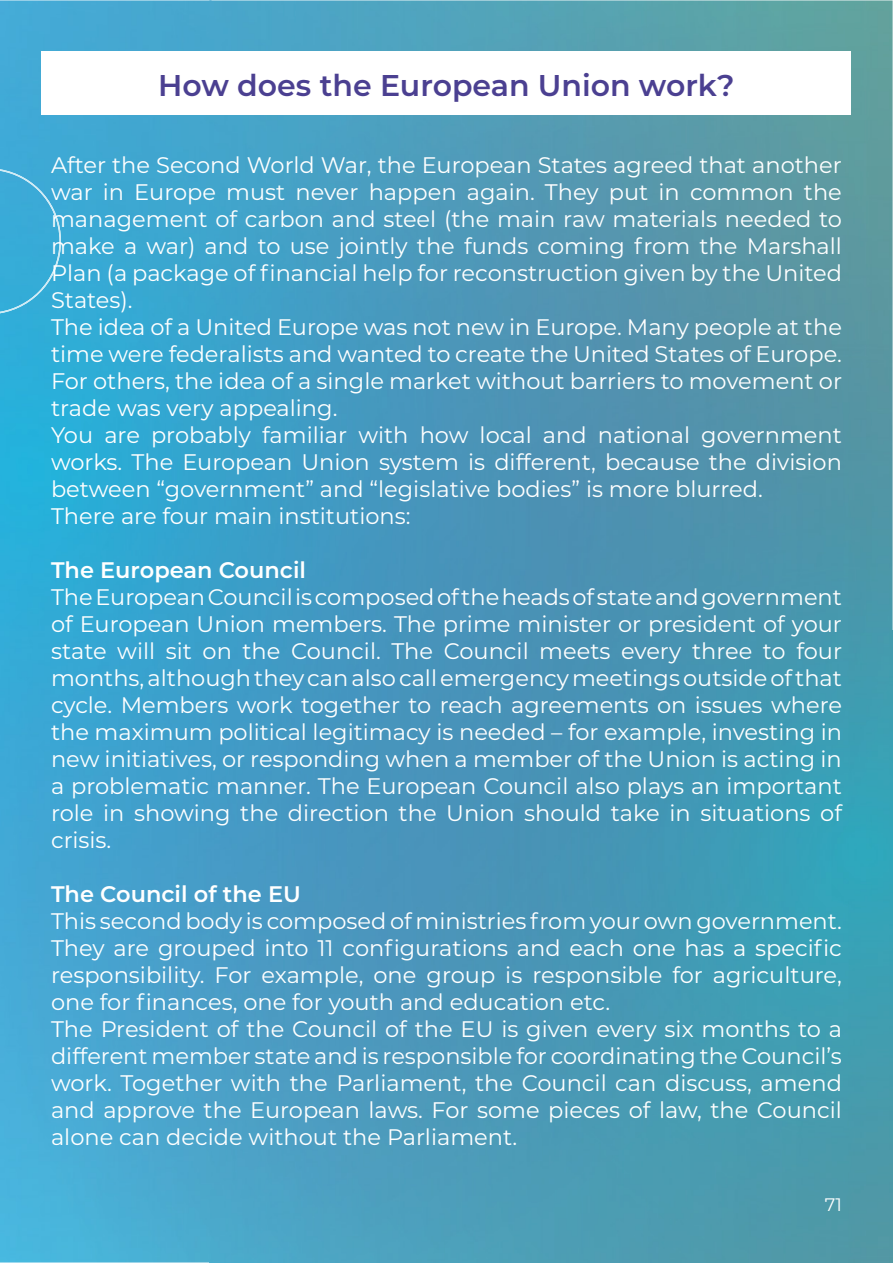
<style>
.page{position:relative;width:893px;height:1263px;background:#fff}
.page>*{position:absolute;margin:0;border:0;box-sizing:border-box;transform-origin:0 0}
.t1{font:600 30px "Montserrat";color:#4b4091}
.t2{font:22.5px/27px "Montserrat";color:#fff}
.t3{font:600 22.5px "Montserrat";color:#fff}
.t4{font:18px "Montserrat Alternates";color:#fff}
</style>
<div class="page">
<img style="left:212px;top:633px;width:681px;height:629px">
<img style="left:0;top:0;width:212px;height:1262px">
<img style="left:209px;top:0;width:684px;height:633px">
<div style="left:12px;top:804px;width:98px;height:165px;background:#44a5d2"></div>
<div style="left:82px;top:378px;width:91px;height:151px;background:#2eaad3"></div>
<div style="left:793px;top:398px;width:67px;height:112px;background:#5294a5"></div>
<div style="left:0;top:169px;width:61px;height:144px;background:#38abd7"></div>
<div style="left:42px;top:51px;width:809px;height:63px;background:#fff"></div>
<h1 class="t1" style="left:158px;top:64px;width:578px">How does the European Union work?</h1>
<p class="t2" style="left:51px;top:151px;width:792px">After the Second World War, the European States agreed that another war in Europe must never happen again. They put in common the management of carbon and steel (the main raw materials needed to make a war) and to use jointly the funds coming from the Marshall Plan (a package of financial help for reconstruction given by the United States).<br>The idea of a United Europe was not new in Europe. Many people at the time were federalists and wanted to create the United States of Europe.<br>For others, the idea of a single market without barriers to movement or trade was very appealing.<br>You are probably familiar with how local and national government works. The European Union system is different, because the division between “government” and “legislative bodies” is more blurred.<br>There are four main institutions:</p>
<p class="t3" style="left:51px;top:554px;width:257px">The European Council</p>
<p class="t2" style="left:51px;top:583px;width:792px;text-align:justify">The European Council is composed of the heads of state and government of European Union members. The prime minister or president of your state will sit on the Council. The Council meets every three to four months, although they can also call emergency meetings outside of that cycle. Members work together to reach agreements on issues where the maximum political legitimacy is needed – for example, investing in new initiatives, or responding when a member of the Union is acting in a problematic manner. The European Council also plays an important role in showing the direction the Union should take in situations of crisis.</p>
<p class="t3" style="left:51px;top:878px;width:251px">The Council of the EU</p>
<p class="t2" style="left:51px;top:907px;width:792px">This second body is composed of ministries from your own government.<br>They are grouped into 11 configurations and each one has a specific responsibility. For example, one group is responsible for agriculture, one for finances, one for youth and education etc.<br>The President of the Council of the EU is given every six months to a different member state and is responsible for coordinating the Council’s work. Together with the Parliament, the Council can discuss, amend and approve the European laws. For some pieces of law, the Council alone can decide without the Parliament.</p>
<p class="t4" style="left:825px;top:1192px;width:19px">71</p>
</div>
